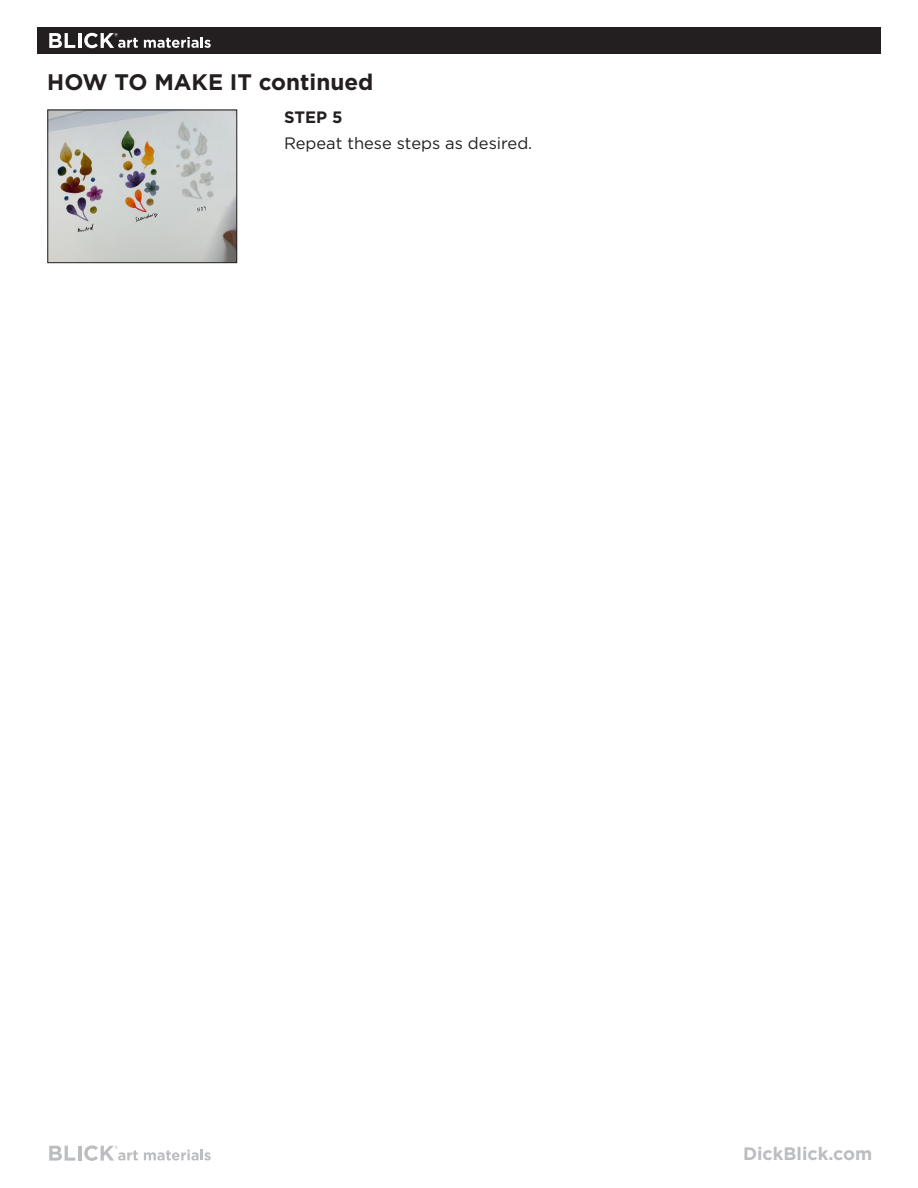
<style>
.page{position:relative;width:918px;height:1188px;background:#fff}
.page>*{position:absolute;margin:0;border:0;box-sizing:border-box;transform-origin:0 0}
.t1{font:700 22.5px "Gotham";color:#231f20}
.t2{font:700 18px "Gotham";color:#bcbdc0}
.Step_Instructions{font:16.5px "Gotham";color:#231f20}
.Step_Instructions-2{font:700 16.5px "Gotham";color:#231f20}
</style>
<div class="page">
<svg style="left:49px;top:1146px;width:26px;height:15px"></svg>
<hr style="left:78px;top:1146px;width:3px;height:15px;background:#bcbdc0">
<svg style="left:144px;top:1150px;width:67px;height:11px"></svg>
<svg style="left:84px;top:1145px;width:54px;height:16px"></svg>
<div style="left:37px;top:27px;width:844px;height:27px;background:#231f20"></div>
<svg style="left:49px;top:33px;width:26px;height:15px"></svg>
<hr style="left:78px;top:33px;width:3px;height:15px;background:#fff">
<svg style="left:144px;top:37px;width:67px;height:11px"></svg>
<svg style="left:84px;top:33px;width:54px;height:15px"></svg>
<img style="left:50px;top:112px;width:185px;height:149px">
<div style="left:48px;top:110px;width:189px;height:153px;border:1px solid #231f20"></div>
<p class="t1" style="left:47px;top:67px;width:328px">HOW TO MAKE IT continued</p>
<p class="Step_Instructions-2" style="left:284px;top:106px;width:60px">STEP 5</p>
<p class="Step_Instructions" style="left:284px;top:133px;width:250px">Repeat these steps as desired.</p>
<p class="t2" style="left:743px;top:1142px;width:131px">DickBlick.com</p>
</div>
